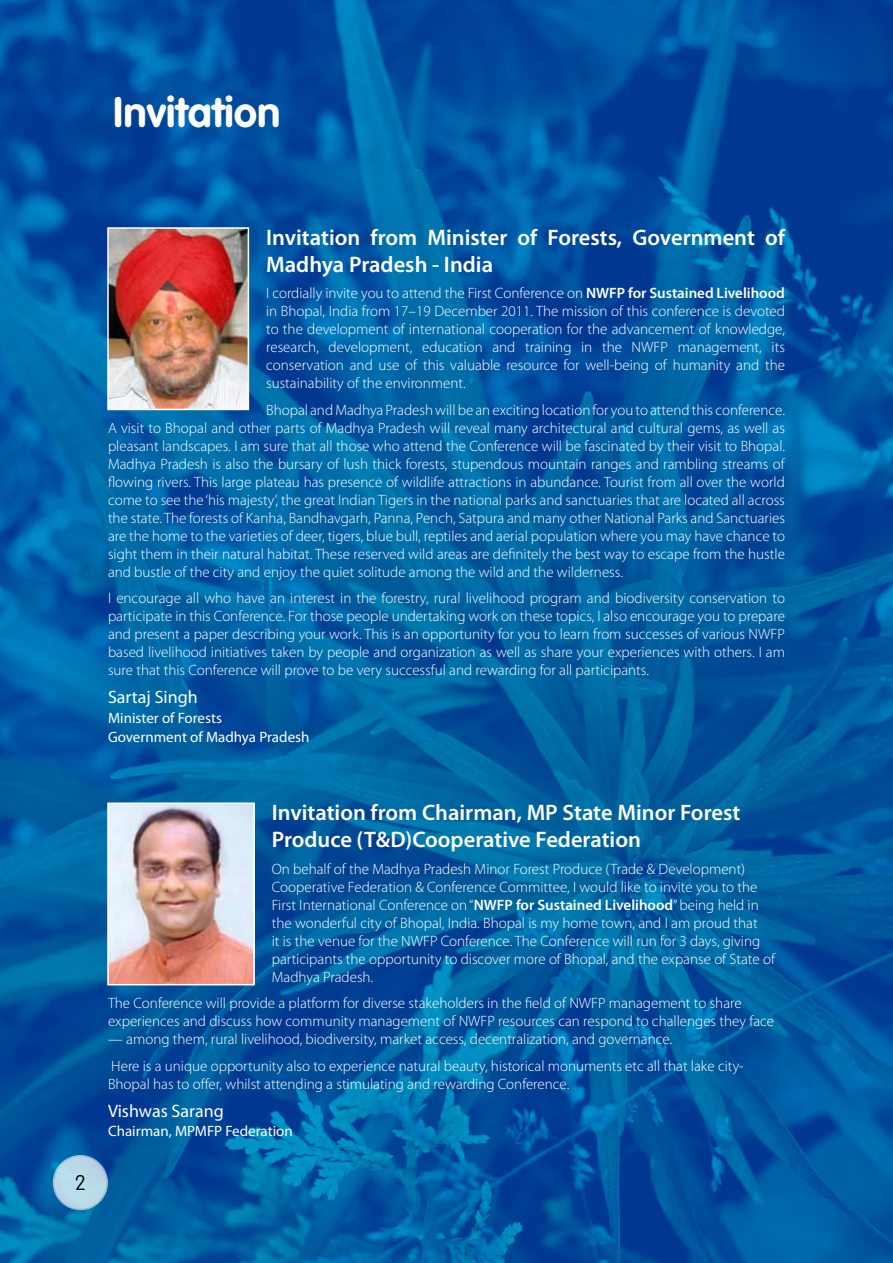
<style>
.page{position:relative;width:893px;height:1263px;background:#fff}
.page>*{position:absolute;margin:0;border:0;box-sizing:border-box;transform-origin:0 0}
.t1{font:700 42px "VAG Rounded Std";color:#fff}
.t2{font:600 22.5px/27px "Myriad Pro";color:#fff}
.t3{font:100 21px "VAG Rounded Std";color:#000}
.t4{font:18px "Myriad Pro";color:#fff}
.t5{font:300 15px/18px "Myriad Pro";color:#fff;text-align:justify}
.t6{font:15px/19.5px "Myriad Pro";color:#fff}
.s1{font-weight:600}
</style>
<div class="page">
<img style="left:0;top:0;width:893px;height:1263px">
<img style="left:110px;top:230px;width:136px;height:177px">
<div style="left:107px;top:227px;width:142px;height:183px;border:2px solid #fff"></div>
<img style="left:110px;top:805px;width:142px;height:177px">
<div style="left:107px;top:802px;width:148px;height:183px;border:2px solid #fff"></div>
<div style="left:53px;top:1156px;width:54px;height:53px;background:#badae9;border-radius:50%"></div>
<div style="left:53px;top:1155px;width:55px;height:55px;border:2px solid #c6c6c6;border-radius:50%"></div>
<h1 class="t1" style="left:113px;top:87px;width:169px">Invitation</h1>
<h2 class="t2" style="left:266px;top:224px;width:520px">Invitation from Minister of Forests, Government of<br>Madhya Pradesh - India</h2>
<p class="t5" style="left:266px;top:285px;width:520px">I cordially invite you to attend the First Conference on <span class="s1">NWFP for Sustained Livelihood </span>in Bhopal, India from 17–19 December 2011. The mission of this conference is devoted to the development of international cooperation for the advancement of knowledge, research, development, education and training in the NWFP management, its conservation and use of this valuable resource for well-being of humanity and the sustainability of the environment.</p>
<p class="t5" style="left:108px;top:401px;width:678px;text-indent:158px">Bhopal and Madhya Pradesh will be an exciting location for you to attend this conference.<br>A visit to Bhopal and other parts of Madhya Pradesh will reveal many architectural and cultural gems, as well as pleasant landscapes. I am sure that all those who attend the Conference will be fascinated by their visit to Bhopal.<br>Madhya Pradesh is also the bursary of lush thick forests, stupendous mountain ranges and rambling streams of flowing rivers. This large plateau has presence of wildlife attractions in abundance. Tourist from all over the world come to see the ‘his majesty’, the great Indian Tigers in the national parks and sanctuaries that are located all across the state. The forests of Kanha, Bandhavgarh, Panna, Pench, Satpura and many other National Parks and Sanctuaries are the home to the varieties of deer, tigers, blue bull, reptiles and aerial population where you may have chance to sight them in their natural habitat. These reserved wild areas are definitely the best way to escape from the hustle and bustle of the city and enjoy the quiet solitude among the wild and the wilderness.</p>
<p class="t5" style="left:108px;top:590px;width:678px">I encourage all who have an interest in the forestry, rural livelihood program and biodiversity conservation to participate in this Conference. For those people undertaking work on these topics, I also encourage you to prepare and present a paper describing your work. This is an opportunity for you to learn from successes of various NWFP based livelihood initiatives taken by people and organization as well as share your experiences with others. I am sure that this Conference will prove to be very successful and rewarding for all participants.</p>
<p class="t4" style="left:108px;top:688px;width:91px">Sartaj Singh</p>
<p class="t6" style="left:108px;top:708px;width:203px">Minister of Forests<br>Government of Madhya Pradesh</p>
<h3 class="t3" style="left:75px;top:1170px;width:13px">2</h3>
<h2 class="t2" style="left:272px;top:799px;width:470px">Invitation from Chairman, MP State Minor Forest<br>Produce (T&amp;D)Cooperative Federation</h2>
<p class="t5" style="left:272px;top:860px;width:505px;text-align:left">On behalf of the Madhya Pradesh Minor Forest Produce (Trade &amp; Development)<br>Cooperative Federation &amp; Conference Committee, I would like to invite you to the First International Conference on “<span class="s1">NWFP for Sustained Livelihood</span>” being held in the wonderful city of Bhopal, India. Bhopal is my home town, and I am proud that<br>it is the venue for the NWFP Conference. The Conference will run for 3 days, giving participants the opportunity to discover more of Bhopal, and the expanse of State of Madhya Pradesh.</p>
<p class="t5" style="left:108px;top:994px;width:668px">The Conference will provide a platform for diverse stakeholders in the field of NWFP management to share experiences and discuss how community management of NWFP resources can respond to challenges they face</p>
<p class="t5" style="left:108px;top:1026px;width:637px;line-height:26.5px">— among them, rural livelihood, biodiversity, market access, decentralization, and governance.<br>Here is a unique opportunity also to experience natural beauty, historical monuments etc all that lake city-</p>
<p class="t5" style="left:108px;top:1075px;width:463px">Bhopal has to offer, whilst attending a stimulating and rewarding Conference.</p>
<p class="t4" style="left:108px;top:1101px;width:117px">Vishwas Sarang</p>
<p class="t6" style="left:108px;top:1122px;width:186px">Chairman, MPMFP Federation</p>
</div>
